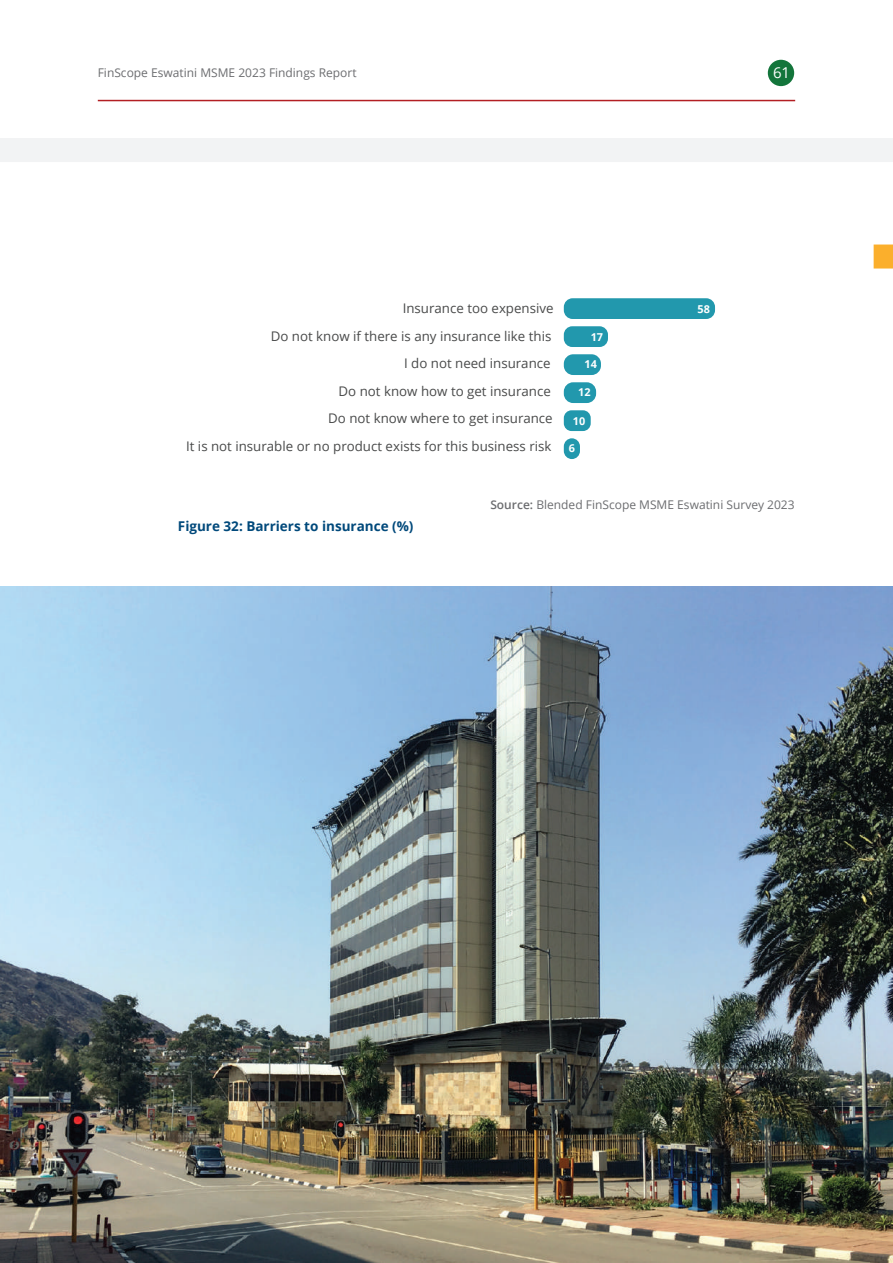
<style>
.page{position:relative;width:893px;height:1263px;background:#fff}
.page>*{position:absolute;margin:0;border:0;box-sizing:border-box;transform-origin:0 0}
.t1{font:15px "Open Sans";color:#fff}
.t2{font:700 13.5px "Open Sans";color:#00497b}
.t3{font:13.35px/27.8px "Open Sans";color:#494a4a;text-align:right}
.t4{font:12px "Open Sans";color:#6c6d70}
.t5{font:700 10.8px "Open Sans";color:#fff}
.s1{font-weight:600}
</style>
<div class="page">
<div style="left:874px;top:244px;width:19px;height:24px;background:#fbaf2c"></div>
<hr style="left:98px;top:100px;width:697px;height:1px;background:#b31f23">
<div style="left:768px;top:60px;width:26px;height:26px;background:#13753b;border-radius:50%"></div>
<img style="left:0;top:586px;width:893px;height:677px">
<div style="left:564px;top:298px;width:151px;height:21px;background:#2298ad;border-radius:9px"></div>
<div style="left:564px;top:326px;width:44px;height:21px;background:#2298ad;border-radius:8px"></div>
<div style="left:564px;top:354px;width:37px;height:21px;background:#2298ad;border-radius:9px"></div>
<div style="left:564px;top:382px;width:32px;height:21px;background:#2298ad;border-radius:9px"></div>
<div style="left:564px;top:410px;width:27px;height:21px;background:#2298ad;border-radius:8px"></div>
<div style="left:564px;top:438px;width:16px;height:21px;background:#2298ad;border-radius:8px"></div>
<div style="left:0;top:138px;width:893px;height:24px;background:#f2f3f4"></div>
<p class="t4" style="left:98px;top:64px;width:260px">FinScope Eswatini MSME 2023 Findings Report</p>
<p class="t1" style="left:773px;top:62px;width:19px">61</p>
<p class="t3" style="left:271px;top:293px;width:284px;line-height:28.8px">Insurance too expensive<br>Do not know if there is any insurance like this</p>
<p class="t3" style="left:186px;top:349px;width:368px">I do not need insurance<br>Do not know how to get insurance<br>Do not know where to get insurance<br>It is not insurable or no product exists for this business risk</p>
<p class="t5" style="left:591px;top:330px;width:14px">17</p>
<p class="t5" style="left:584px;top:357px;width:14px">14</p>
<p class="t5" style="left:578px;top:385px;width:14px">12</p>
<p class="t5" style="left:573px;top:413px;width:14px">10</p>
<p class="t5" style="left:569px;top:440px;width:8px">6</p>
<p class="t5" style="left:697px;top:301px;width:14px">58</p>
<p class="t2" style="left:178px;top:517px;width:237px">Figure 32: Barriers to insurance (%)</p>
<p class="t4" style="left:490px;top:496px;width:306px"><span class="s1">Source:</span> Blended FinScope MSME Eswatini Survey 2023</p>
</div>
